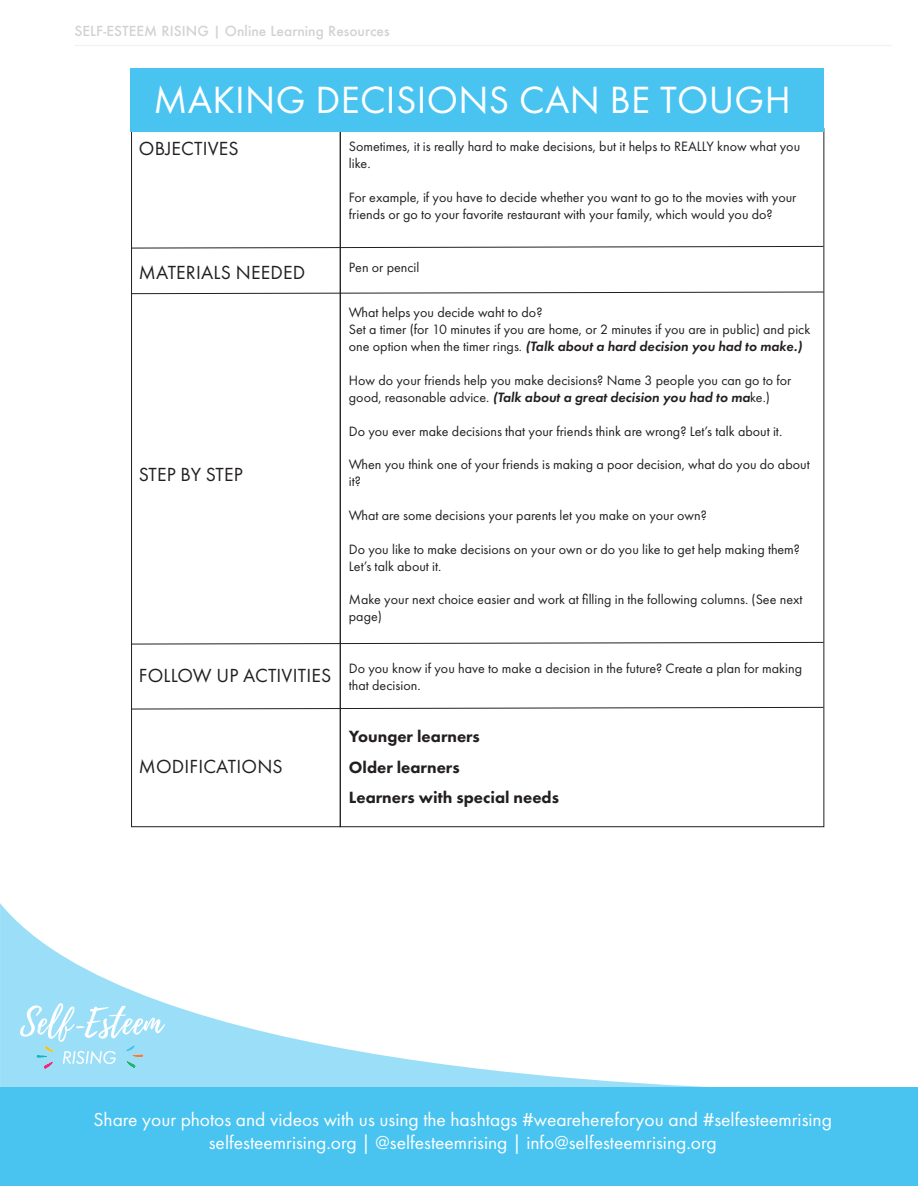
<style>
.page{position:relative;width:918px;height:1188px;background:#fff}
.page>*{position:absolute;margin:0;border:0;box-sizing:border-box;transform-origin:0 0}
.t1{font:39.45px "Futura PT";letter-spacing:.01em;color:#fff}
.t2{font:19.65px "Futura PT";letter-spacing:.01em;color:#231f20}
.t3{font:19.5px/23.4px "Futura PT";color:#fff;text-align:center}
.t4{font:800 16.95px/30.2px "Futura PT";color:#231f20}
.t5{font:14.1px/17px "Futura PT";color:#231f20}
.t6{font:500 13.5px "Futura";color:#d1d2d4}
.s1{font-weight:600;font-style:italic}
</style>
<div class="page">
<div style="left:0;top:1088px;width:918px;height:98px;background:#49c4f1"></div>
<svg style="left:0;top:903px;width:912px;height:185px"></svg>
<hr style="left:74px;top:45px;width:818px;height:1px;background:#f1f3f3">
<div style="left:131px;top:128px;width:209px;height:699px;border:1px solid #231f20"></div>
<svg style="left:131px;top:246px;width:693px;height:2px"></svg>
<svg style="left:131px;top:292px;width:693px;height:2px"></svg>
<svg style="left:131px;top:642px;width:693px;height:2px"></svg>
<svg style="left:131px;top:707px;width:693px;height:2px"></svg>
<div style="left:131px;top:68px;width:693px;height:64px;background:#49c4f1"></div>
<img style="left:21px;top:1003px;width:144px;height:65px">
<p class="t6" style="left:75px;top:22px;width:317px">SELF-ESTEEM RISING | Online Learning Resources</p>
<h1 class="t1" style="left:153px;top:76px;width:639px">MAKING DECISIONS CAN BE TOUGH</h1>
<h2 class="t2" style="left:139px;top:137px;width:101px">OBJECTIVES</h2>
<h2 class="t2" style="left:139px;top:260px;width:168px">MATERIALS NEEDED</h2>
<h2 class="t2" style="left:139px;top:463px;width:105px">STEP BY STEP</h2>
<h2 class="t2" style="left:139px;top:664px;width:194px">FOLLOW UP ACTIVITIES</h2>
<h2 class="t2" style="left:139px;top:754px;width:145px">MODIFICATIONS</h2>
<p class="t5" style="left:349px;top:138px;width:453px">Sometimes, it is really hard to make decisions, but it helps to REALLY know what you like.</p>
<p class="t5" style="left:349px;top:189px;width:449px">For example, if you have to decide whether you want to go to the movies with your friends or go to your favorite restaurant with your family, which would you do?</p>
<p class="t5" style="left:349px;top:259px;width:72px">Pen or pencil</p>
<p class="t5" style="left:349px;top:304px;width:463px">What helps you decide waht to do?<br>Set a timer (for 10 minutes if you are home, or 2 minutes if you are in public) and pick one option when the timer rings. <span class="s1">(Talk about a hard decision you had to make.)</span></p>
<p class="t5" style="left:349px;top:372px;width:444px">How do your friends help you make decisions? Name 3 people you can go to for good, reasonable advice. <span class="s1">(Talk about a great decision you had to ma</span>ke.)</p>
<p class="t5" style="left:349px;top:422px;width:435px">Do you ever make decisions that your friends think are wrong? Let’s talk about it.</p>
<p class="t5" style="left:349px;top:456px;width:462px">When you think one of your friends is making a poor decision, what do you do about it?</p>
<p class="t5" style="left:349px;top:507px;width:359px">What are some decisions your parents let you make on your own?</p>
<p class="t5" style="left:349px;top:541px;width:453px">Do you like to make decisions on your own or do you like to get help making them?<br>Let’s talk about it.</p>
<p class="t5" style="left:349px;top:591px;width:455px">Make your next choice easier and work at filling in the following columns. (See next page)</p>
<p class="t5" style="left:349px;top:660px;width:455px">Do you know if you have to make a decision in the future? Create a plan for making that decision.</p>
<p class="t4" style="left:349px;top:721px;width:212px">Younger learners<br>Older learners<br>Learners with special needs</p>
<h3 class="t3" style="left:93px;top:1107px;width:740px">Share your photos and videos with us using the hashtags #wearehereforyou and #selfesteemrising selfesteemrising.org | @selfesteemrising | info@selfesteemrising.org</h3>
</div>
